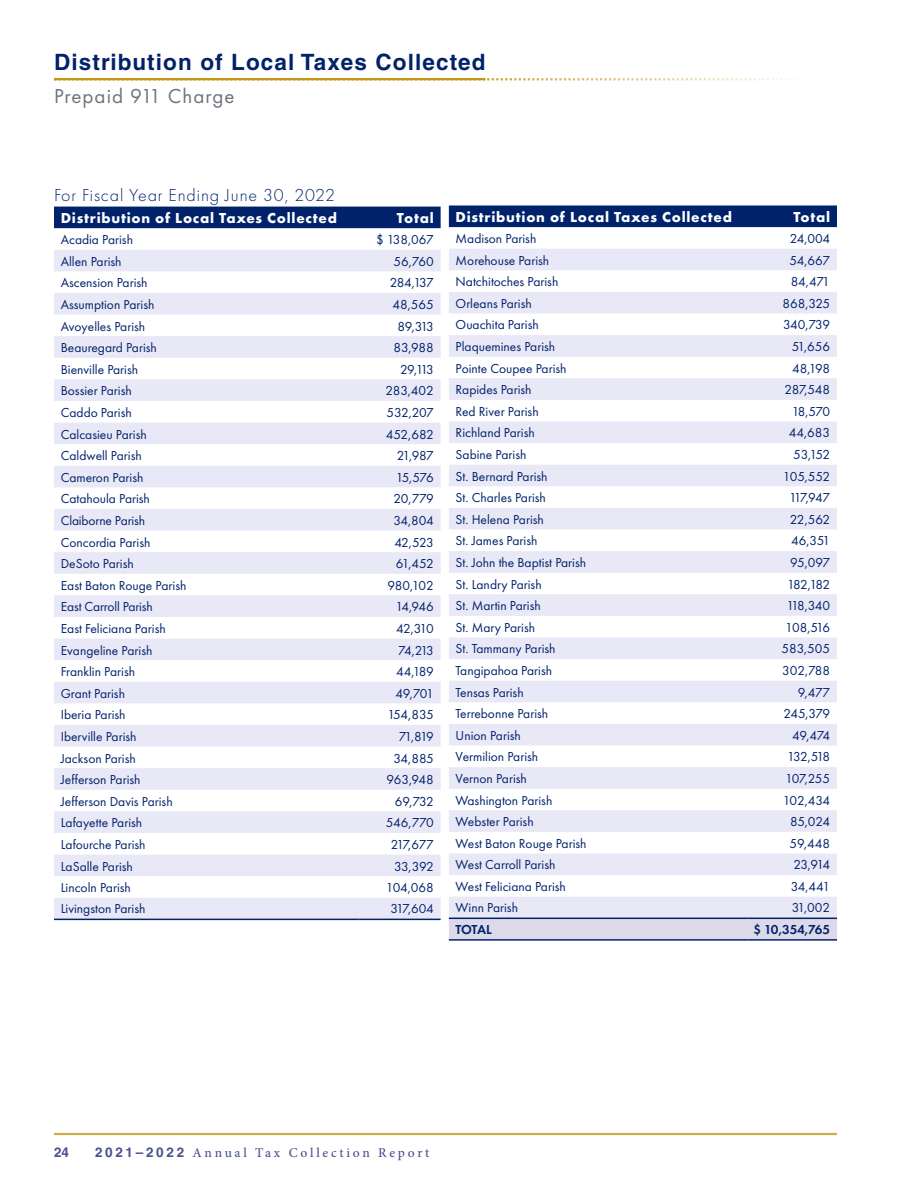
<style>
.page{position:relative;width:918px;height:1188px;background:#fff}
.page>*{position:absolute;margin:0;border:0;box-sizing:border-box;transform-origin:0 0}
.Catagory__R{font:700 22.5px "Helvetica LT Std";letter-spacing:.05em;color:#00226b}
.Catagory__R-2{font:21px "Futura PT";letter-spacing:.05em;color:#6e727a}
.t1{font:300 18px "Futura PT";letter-spacing:.05em;color:#00226b}
.t2{font:700 15px "Futura PT";letter-spacing:.05em;color:#fff}
.t3{font:13.5px "Futura PT";color:#00226b}
.t4{font:500 13.5px "Minion Pro";letter-spacing:.2em;color:#4a518f}
.t5{font:600 13.5px "Futura PT";letter-spacing:-.03em;color:#00226b}
.t6{font:700 13.5px "Helvetica LT Std";color:#4a518f}
.s1{font-family:"Helvetica LT Std";font-weight:700}
</style>
<div class="page">
<hr style="left:54px;top:1133px;width:783px;height:2px;background:#d1ab51">
<svg style="left:485px;top:78px;width:315px;height:2px"></svg>
<hr style="left:54px;top:78px;width:431px;height:2px;background:#c39616">
<div style="left:54px;top:207px;width:387px;height:21px;background:#00226b"></div>
<svg style="left:54px;top:250px;width:387px;height:669px;fill:#ecebf7"></svg>
<hr style="left:54px;top:919px;width:305px;height:1px;background:#00226b">
<hr style="left:359px;top:919px;width:82px;height:1px;background:#00226b">
<div style="left:449px;top:206px;width:388px;height:21px;background:#00226b"></div>
<svg style="left:449px;top:249px;width:388px;height:669px;fill:#ebeaf6"></svg>
<div style="left:449px;top:919px;width:388px;height:20px;background:#dcd9e8"></div>
<hr style="left:449px;top:918px;width:298px;height:1px;background:#00226b">
<hr style="left:449px;top:939px;width:298px;height:2px;background:#00226b">
<hr style="left:747px;top:918px;width:90px;height:1px;background:#00226b">
<hr style="left:747px;top:939px;width:90px;height:2px;background:#00226b">
<p class="Catagory__R" style="left:54px;top:49px;width:433px">Distribution of Local Taxes Collected</p>
<p class="Catagory__R-2" style="left:54px;top:84px;width:182px">Prepaid 911 Charge</p>
<p class="t1" style="left:54px;top:184px;width:283px">For Fiscal Year Ending June 30, 2022</p>
<p class="t2" style="left:61px;top:208px;width:278px">Distribution of Local Taxes Collected</p>
<p class="t2" style="left:397px;top:208px;width:38px">Total</p>
<p class="t3" style="left:61px;top:232px;width:74px">Acadia Parish</p>
<p class="t3" style="left:376px;top:232px;width:59px">$ 138,067</p>
<p class="t3" style="left:61px;top:253px;width:62px">Allen Parish</p>
<p class="t3" style="left:393px;top:253px;width:42px">56,760</p>
<p class="t3" style="left:61px;top:275px;width:88px">Ascension Parish</p>
<p class="t3" style="left:390px;top:275px;width:46px">284,137</p>
<p class="t3" style="left:61px;top:296px;width:95px">Assumption Parish</p>
<p class="t3" style="left:392px;top:296px;width:43px">48,565</p>
<p class="t3" style="left:61px;top:318px;width:86px">Avoyelles Parish</p>
<p class="t3" style="left:397px;top:318px;width:38px">89,313</p>
<p class="t3" style="left:61px;top:340px;width:98px">Beauregard Parish</p>
<p class="t3" style="left:393px;top:340px;width:42px">83,988</p>
<p class="t3" style="left:61px;top:361px;width:79px">Bienville Parish</p>
<p class="t3" style="left:400px;top:361px;width:35px">29,113</p>
<p class="t3" style="left:61px;top:383px;width:73px">Bossier Parish</p>
<p class="t3" style="left:386px;top:383px;width:50px">283,402</p>
<p class="t3" style="left:61px;top:404px;width:73px">Caddo Parish</p>
<p class="t3" style="left:386px;top:404px;width:49px">532,207</p>
<p class="t3" style="left:61px;top:426px;width:88px">Calcasieu Parish</p>
<p class="t3" style="left:386px;top:426px;width:49px">452,682</p>
<p class="t3" style="left:61px;top:448px;width:83px">Caldwell Parish</p>
<p class="t3" style="left:397px;top:448px;width:38px">21,987</p>
<p class="t3" style="left:61px;top:469px;width:84px">Cameron Parish</p>
<p class="t3" style="left:396px;top:469px;width:39px">15,576</p>
<p class="t3" style="left:61px;top:491px;width:91px">Catahoula Parish</p>
<p class="t3" style="left:394px;top:491px;width:42px">20,779</p>
<p class="t3" style="left:61px;top:512px;width:86px">Claiborne Parish</p>
<p class="t3" style="left:393px;top:512px;width:42px">34,804</p>
<p class="t3" style="left:61px;top:534px;width:91px">Concordia Parish</p>
<p class="t3" style="left:394px;top:534px;width:41px">42,523</p>
<p class="t3" style="left:61px;top:556px;width:75px">DeSoto Parish</p>
<p class="t3" style="left:396px;top:556px;width:40px">61,452</p>
<p class="t3" style="left:61px;top:577px;width:127px">East Baton Rouge Parish</p>
<p class="t3" style="left:387px;top:577px;width:48px">980,102</p>
<p class="t3" style="left:61px;top:599px;width:94px">East Carroll Parish</p>
<p class="t3" style="left:395px;top:599px;width:40px">14,946</p>
<p class="t3" style="left:61px;top:620px;width:107px">East Feliciana Parish</p>
<p class="t3" style="left:396px;top:620px;width:39px">42,310</p>
<p class="t3" style="left:61px;top:642px;width:93px">Evangeline Parish</p>
<p class="t3" style="left:398px;top:642px;width:37px">74,213</p>
<p class="t3" style="left:61px;top:664px;width:76px">Franklin Parish</p>
<p class="t3" style="left:396px;top:664px;width:39px">44,189</p>
<p class="t3" style="left:61px;top:685px;width:66px">Grant Parish</p>
<p class="t3" style="left:396px;top:685px;width:40px">49,701</p>
<p class="t3" style="left:61px;top:707px;width:66px">Iberia Parish</p>
<p class="t3" style="left:387px;top:707px;width:48px">154,835</p>
<p class="t3" style="left:61px;top:728px;width:77px">Iberville Parish</p>
<p class="t3" style="left:399px;top:728px;width:37px">71,819</p>
<p class="t3" style="left:61px;top:750px;width:77px">Jackson Parish</p>
<p class="t3" style="left:394px;top:750px;width:42px">34,885</p>
<p class="t3" style="left:61px;top:772px;width:81px">Jefferson Parish</p>
<p class="t3" style="left:387px;top:772px;width:49px">963,948</p>
<p class="t3" style="left:61px;top:793px;width:113px">Jefferson Davis Parish</p>
<p class="t3" style="left:395px;top:793px;width:41px">69,732</p>
<p class="t3" style="left:61px;top:815px;width:83px">Lafayette Parish</p>
<p class="t3" style="left:386px;top:815px;width:49px">546,770</p>
<p class="t3" style="left:61px;top:836px;width:86px">Lafourche Parish</p>
<p class="t3" style="left:391px;top:836px;width:45px">217,677</p>
<p class="t3" style="left:61px;top:858px;width:74px">LaSalle Parish</p>
<p class="t3" style="left:394px;top:858px;width:41px">33,392</p>
<p class="t3" style="left:61px;top:880px;width:72px">Lincoln Parish</p>
<p class="t3" style="left:386px;top:880px;width:49px">104,068</p>
<p class="t3" style="left:61px;top:901px;width:86px">Livingston Parish</p>
<p class="t3" style="left:391px;top:901px;width:45px">317,604</p>
<p class="t2" style="left:456px;top:207px;width:278px">Distribution of Local Taxes Collected</p>
<p class="t2" style="left:793px;top:207px;width:38px">Total</p>
<p class="t3" style="left:456px;top:231px;width:82px">Madison Parish</p>
<p class="t3" style="left:790px;top:231px;width:42px">24,004</p>
<p class="t3" style="left:456px;top:252px;width:95px">Morehouse Parish</p>
<p class="t3" style="left:790px;top:252px;width:42px">54,667</p>
<p class="t3" style="left:456px;top:274px;width:104px">Natchitoches Parish</p>
<p class="t3" style="left:791px;top:274px;width:40px">84,471</p>
<p class="t3" style="left:456px;top:295px;width:78px">Orleans Parish</p>
<p class="t3" style="left:782px;top:295px;width:49px">868,325</p>
<p class="t3" style="left:456px;top:317px;width:85px">Ouachita Parish</p>
<p class="t3" style="left:783px;top:317px;width:49px">340,739</p>
<p class="t3" style="left:456px;top:339px;width:101px">Plaquemines Parish</p>
<p class="t3" style="left:792px;top:339px;width:40px">51,656</p>
<p class="t3" style="left:456px;top:360px;width:113px">Pointe Coupee Parish</p>
<p class="t3" style="left:792px;top:360px;width:40px">48,198</p>
<p class="t3" style="left:456px;top:382px;width:78px">Rapides Parish</p>
<p class="t3" style="left:785px;top:382px;width:47px">287,548</p>
<p class="t3" style="left:456px;top:403px;width:85px">Red River Parish</p>
<p class="t3" style="left:792px;top:403px;width:40px">18,570</p>
<p class="t3" style="left:456px;top:425px;width:81px">Richland Parish</p>
<p class="t3" style="left:789px;top:425px;width:43px">44,683</p>
<p class="t3" style="left:456px;top:447px;width:72px">Sabine Parish</p>
<p class="t3" style="left:793px;top:447px;width:39px">53,152</p>
<p class="t3" style="left:456px;top:468px;width:94px">St. Bernard Parish</p>
<p class="t3" style="left:783px;top:468px;width:49px">105,552</p>
<p class="t3" style="left:456px;top:490px;width:92px">St. Charles Parish</p>
<p class="t3" style="left:789px;top:490px;width:43px">117,947</p>
<p class="t3" style="left:456px;top:511px;width:90px">St. Helena Parish</p>
<p class="t3" style="left:790px;top:511px;width:42px">22,562</p>
<p class="t3" style="left:456px;top:533px;width:83px">St. James Parish</p>
<p class="t3" style="left:791px;top:533px;width:41px">46,351</p>
<p class="t3" style="left:456px;top:555px;width:132px">St. John the Baptist Parish</p>
<p class="t3" style="left:790px;top:555px;width:42px">95,097</p>
<p class="t3" style="left:456px;top:576px;width:88px">St. Landry Parish</p>
<p class="t3" style="left:787px;top:576px;width:45px">182,182</p>
<p class="t3" style="left:456px;top:598px;width:87px">St. Martin Parish</p>
<p class="t3" style="left:787px;top:598px;width:45px">118,340</p>
<p class="t3" style="left:456px;top:619px;width:81px">St. Mary Parish</p>
<p class="t3" style="left:785px;top:619px;width:47px">108,516</p>
<p class="t3" style="left:456px;top:641px;width:102px">St. Tammany Parish</p>
<p class="t3" style="left:781px;top:641px;width:50px">583,505</p>
<p class="t3" style="left:456px;top:663px;width:98px">Tangipahoa Parish</p>
<p class="t3" style="left:782px;top:663px;width:50px">302,788</p>
<p class="t3" style="left:456px;top:684px;width:70px">Tensas Parish</p>
<p class="t3" style="left:798px;top:684px;width:34px">9,477</p>
<p class="t3" style="left:456px;top:706px;width:94px">Terrebonne Parish</p>
<p class="t3" style="left:783px;top:706px;width:48px">245,379</p>
<p class="t3" style="left:456px;top:727px;width:67px">Union Parish</p>
<p class="t3" style="left:792px;top:727px;width:40px">49,474</p>
<p class="t3" style="left:456px;top:749px;width:84px">Vermilion Parish</p>
<p class="t3" style="left:787px;top:749px;width:45px">132,518</p>
<p class="t3" style="left:456px;top:771px;width:73px">Vernon Parish</p>
<p class="t3" style="left:785px;top:771px;width:47px">107,255</p>
<p class="t3" style="left:456px;top:792px;width:98px">Washington Parish</p>
<p class="t3" style="left:783px;top:792px;width:49px">102,434</p>
<p class="t3" style="left:456px;top:814px;width:80px">Webster Parish</p>
<p class="t3" style="left:790px;top:814px;width:41px">85,024</p>
<p class="t3" style="left:456px;top:835px;width:133px">West Baton Rouge Parish</p>
<p class="t3" style="left:790px;top:835px;width:42px">59,448</p>
<p class="t3" style="left:456px;top:857px;width:101px">West Carroll Parish</p>
<p class="t3" style="left:793px;top:857px;width:38px">23,914</p>
<p class="t3" style="left:456px;top:879px;width:112px">West Feliciana Parish</p>
<p class="t3" style="left:791px;top:879px;width:41px">34,441</p>
<p class="t3" style="left:456px;top:900px;width:64px">Winn Parish</p>
<p class="t3" style="left:792px;top:900px;width:40px">31,002</p>
<p class="t5" style="left:456px;top:921px;width:38px">TOTAL</p>
<p class="t5" style="left:753px;top:921px;width:78px">$ 10,354,765</p>
<p class="t6" style="left:54px;top:1144px;width:17px">24</p>
<p class="t4" style="left:95px;top:1144px;width:336px"><span class="s1">2021–2022</span> Annual Tax Collection Report</p>
</div>
